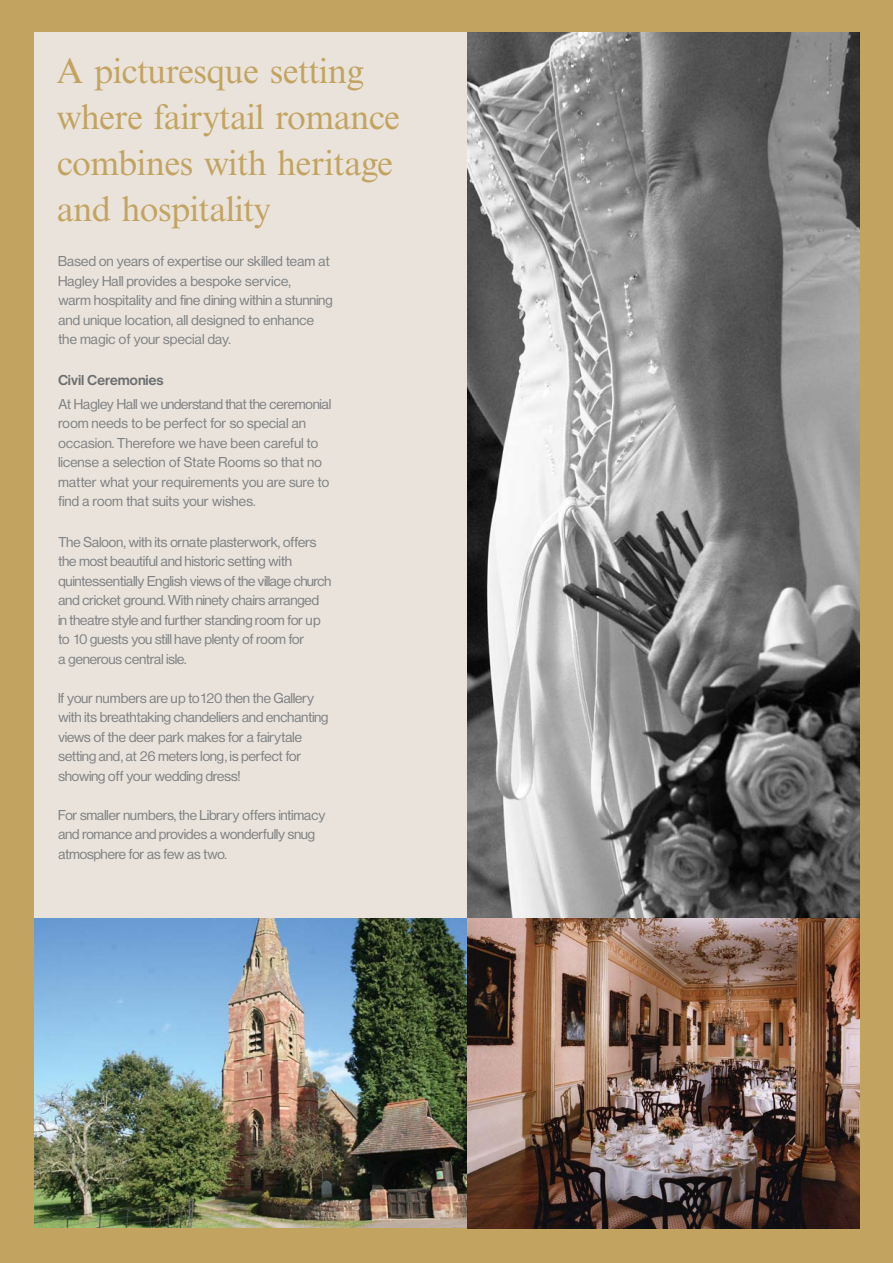
<style>
.page{position:relative;width:893px;height:1263px;background:#c3a360}
.page>*{position:absolute;margin:0;border:0;box-sizing:border-box;transform-origin:0 0}
.t1{font:36px/46px "Nimbus Rom No 9 T";letter-spacing:-.015em;color:#c3a360}
.t2{font:15px/19.5px "Nimbus San P";letter-spacing:.01em;color:#808284}
.t3{font:700 15px "Nimbus San P";letter-spacing:.03em;color:#6c6e70}
</style>
<div class="page">
<div style="left:34px;top:33px;width:825px;height:1194px;background:#e9e3db"></div>
<img style="left:34px;top:919px;width:434px;height:309px">
<img style="left:468px;top:33px;width:391px;height:886px">
<img style="left:468px;top:919px;width:391px;height:309px">
<h1 class="t1" style="left:57px;top:50px;width:345px">A picturesque setting where fairytail romance combines with heritage and hospitality</h1>
<p class="t2" style="left:58px;top:252px;width:276px">Based on years of expertise our skilled team at Hagley Hall provides a bespoke service,<br>warm hospitality and fine dining within a stunning and unique location, all designed to enhance the magic of your special day.</p>
<p class="t3" style="left:58px;top:374px;width:107px">Civil Ceremonies</p>
<p class="t2" style="left:58px;top:395px;width:274px">At Hagley Hall we understand that the ceremonial room needs to be perfect for so special an occasion. Therefore we have been careful to license a selection of State Rooms so that no matter what your requirements you are sure to find a room that suits your wishes.</p>
<p class="t2" style="left:58px;top:533px;width:274px">The Saloon, with its ornate plasterwork, offers the most beautiful and historic setting with quintessentially English views of the village church and cricket ground. With ninety chairs arranged<br>in theatre style and further standing room for up to 10 guests you still have plenty of room for<br>a generous central isle.</p>
<p class="t2" style="left:58px;top:689px;width:271px">If your numbers are up to120 then the Gallery with its breathtaking chandeliers and enchanting views of the deer park makes for a fairytale setting and, at 26 meters long, is perfect for showing off your wedding dress!</p>
<p class="t2" style="left:58px;top:806px;width:269px">For smaller numbers, the Library offers intimacy and romance and provides a wonderfully snug atmosphere for as few as two.</p>
</div>
